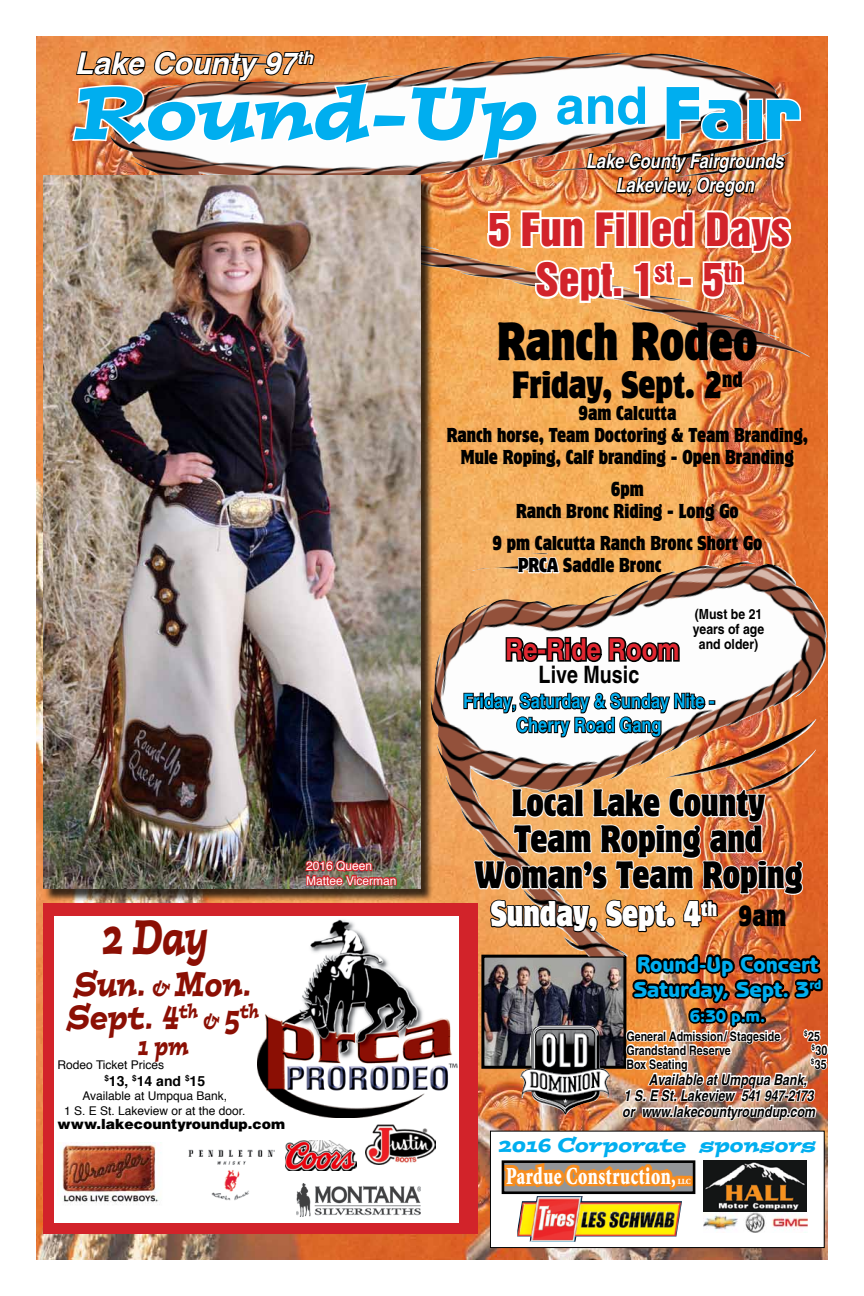
<style>
.page{position:relative;width:864px;height:1296px;background:#fff}
.page>*{position:absolute;margin:0;border:0;box-sizing:border-box;transform-origin:0 0}
.t1{font:italic 74px "Postino";color:#00aeef}
.t2{font:italic 48.6px "Postino";color:#8b0f04;scale:.63 1}
.t3{font:condensed 48px "Motter Corpus Std";color:#000}
.t4{font:42px/50.4px "Helvetica Inserat";color:#d2232a;text-align:center;scale:1.04 1}
.t5{font:condensed 34px/36px "Motter Corpus Std";color:#000;text-align:center}
.t6{font:italic 34px/33px "Postino";color:#8b0f04;scale:.75 1}
.t7{font:condensed 32px "Motter Corpus Std";color:#fff}
.t8{font:italic 700 30px "Helvetica";color:#fff}
.t9{font:700 condensed 30px "Helvetica";color:#e12731}
.t10{font:italic 26px "Postino";color:#8b0f04;scale:.68 1}
.t11{font:900 24.6px "Minion Std";letter-spacing:.03em;color:#fff;scale:.71 1}
.t12{font:700 condensed 24px "Helvetica";color:#000}
.t13{font:800 22px/25px "Benguiat Gothic Std";color:#00aeef}
.t14{font:700 condensed 20px/24px "Helvetica";color:#00aeef;text-align:center}
.t15{font:italic 700 condensed 20px/24px "Helvetica";color:#fff;text-align:center}
.t16{font:italic 20px "Postino";color:#00aeef}
.t17{font:italic 19.8px "Postino";color:#8b0f04;scale:.68 1}
.t18{font:condensed 18px/22px "Motter Corpus Std";color:#000;text-align:center}
.t19{font:800 17px "Benguiat Gothic Std";color:#00aeef}
.t20{font:italic 700 condensed 15px/16px "Helvetica";color:#000}
.t21{font:700 condensed 14px/15px "Helvetica";color:#000;text-align:center;scale:1.07 1}
.t22{font:900 14px "Helvetica";color:#000}
.t23{font:700 14px "Helvetica";color:#000}
.t24{font:700 condensed 13px "Helvetica";color:#000}
.t25{font:12px/14.4px "Helvetica";color:#000;text-align:center}
.t26{font:12px/14.4px "Helvetica";color:#fff}
.t27{font:900 7.9px "Minion Std";color:#fff;scale:.96 1}
.s1{font-family:"JI Axonic";font-style:normal;font-size:80px}
.s2{font-size:20px}
.s3{font-size:34px}
.s4{font-size:18px}
.s5{font-size:26px;color:#000}
</style>
<div class="page">
<img style="left:36px;top:36px;width:792px;height:1224px">
<img style="left:433px;top:53px;width:377px;height:304px">
<img style="left:485px;top:959px;width:12px;height:106px">
<div style="left:481px;top:955px;width:145px;height:114px;border:3px solid #000"></div>
<div style="left:43px;top:904px;width:434px;height:330px;background:#d2232a"></div>
<div style="left:490px;top:1131px;width:334px;height:117px;background:#fff"></div>
<div style="left:490px;top:1131px;width:335px;height:117px;border:1px solid #000"></div>
<div style="left:54px;top:916px;width:404px;height:307px;background:#fff"></div>
<img style="left:257px;top:919px;width:200px;height:198px">
<img style="left:430px;top:553px;width:302px;height:403px">
<svg style="left:504px;top:635px;width:177px;height:29px"></svg>
<svg style="left:462px;top:689px;width:253px;height:58px"></svg>
<div style="left:45px;top:177px;width:388px;height:724px;background:#000;opacity:.75"></div>
<img style="left:43px;top:176px;width:378px;height:713px">
<img style="left:703px;top:1200px;width:104px;height:32px">
<img style="left:517px;top:1200px;width:165px;height:42px">
<img style="left:497px;top:952px;width:331px;height:248px">
<div style="left:502px;top:1160px;width:193px;height:34px;border:3px solid #000"></div>
<img style="left:70px;top:49px;width:732px;height:256px">
<img style="left:296px;top:1184px;width:125px;height:32px">
<img style="left:188px;top:1149px;width:87px;height:51px">
<img style="left:366px;top:1124px;width:69px;height:40px">
<svg style="left:517px;top:556px;width:43px;height:19px"></svg>
<img style="left:473px;top:779px;width:331px;height:163px">
<img style="left:60px;top:1142px;width:101px;height:61px">
<img style="left:304px;top:859px;width:94px;height:31px">
<img style="left:286px;top:1141px;width:70px;height:30px">
<h3 class="t8" style="left:75px;top:39px;width:240px">Lake County 97<sup>th</sup></h3>
<h1 class="t1" style="left:75px;top:63px;width:728px">Round-Up <sup>and</sup> <span class="s1">Fair</span></h1>
<p class="t15" style="left:586px;top:149px;width:199px">Lake County Fairgrounds<br>Lakeview, Oregon</p>
<h3 class="t4" style="left:488px;top:205px;width:292px">5 Fun Filled Days<br>Sept. 1<sup>st</sup> - 5<sup>th</sup></h3>
<h3 class="t3" style="left:497px;top:313px;width:262px">Ranch Rodeo</h3>
<h3 class="t5" style="left:512px;top:368px;width:232px">Friday, Sept. 2<sup>nd</sup></h3>
<p class="t18" style="left:447px;top:403px;width:363px">9am Calcutta<br>Ranch horse, Team Doctoring &amp; Team Branding,<br>Mule Roping, Calf branding - Open Branding</p>
<p class="t18" style="left:516px;top:479px;width:224px">6pm<br>Ranch Bronc Riding - Long Go</p>
<p class="t18" style="left:518px;top:533px;width:246px;text-align:left;text-indent:-26px">9 pm Calcutta Ranch Bronc Short Go<br>PRCA Saddle Bronc</p>
<h2 class="t2" style="left:102px;top:904px;width:170px">2 Day</h2>
<h3 class="t6" style="left:67px;top:967px;width:248px">Sun. <span class="s2">&amp;</span> Mon.<br>Sept. 4<sup>th</sup></h3>
<p class="t17" style="left:203px;top:997px;width:83px"><span class="s2">&amp;</span> <span class="s3">5</span>th</p>
<h3 class="t10" style="left:138px;top:1028px;width:76px">1 pm</h3>
<p class="t25" style="left:58px;top:1058px;width:108px">Rodeo Ticket Prices</p>
<p class="t23" style="left:104px;top:1070px;width:102px"><sup>$</sup>13, <sup>$</sup>14 and <sup>$</sup>15</p>
<p class="t25" style="left:64px;top:1089px;width:183px">Available at Umpqua Bank,<br>1 S. E St. Lakeview or at the door.</p>
<p class="t22" style="left:58px;top:1115px;width:229px">www.lakecountyroundup.com</p>
<p class="t26" style="left:306px;top:859px;width:92px">2016 Queen<br>Mattee Vicerman</p>
<p class="t21" style="left:693px;top:606px;width:68px">(Must be 21 years of age and older)</p>
<h3 class="t9" style="left:505px;top:631px;width:176px">Re-Ride Room</h3>
<h3 class="t12" style="left:539px;top:660px;width:102px">Live Music</h3>
<p class="t14" style="left:463px;top:689px;width:253px">Friday<span class="s4">,</span> Saturday &amp; Sunday Nite -<br>Cherry Road Gang</p>
<h3 class="t5" style="left:474px;top:786px;width:330px">Local Lake County<br>Team Roping and<br>Woman’s Team Roping</h3>
<h3 class="t7" style="left:491px;top:895px;width:297px">Sunday, Sept. 4<sup>th</sup> <span class="s5">9am</span></h3>
<p class="t13" style="left:634px;top:952px;width:189px">Round-Up Concert<br>Saturday, Sept. 3<sup>rd</sup></p>
<p class="t19" style="left:690px;top:1006px;width:77px">6:30 p.m.</p>
<p class="t24" style="left:626px;top:1028px;width:155px">General Admission/ Stageside</p>
<p class="t24" style="left:804px;top:1028px;width:17px"><sup>$</sup>25</p>
<p class="t24" style="left:626px;top:1042px;width:106px">Grandstand Reserve</p>
<p class="t24" style="left:812px;top:1042px;width:17px"><sup>$</sup>30</p>
<p class="t24" style="left:626px;top:1056px;width:63px">Box Seating</p>
<p class="t24" style="left:811px;top:1056px;width:17px"><sup>$</sup>35</p>
<p class="t20" style="left:622px;top:1071px;width:195px;text-indent:27px">Available at Umpqua Bank,<br>1 S. E St. Lakeview 541 947-2173 or www.lakecountyroundup.com</p>
<p class="t16" style="left:498px;top:1132px;width:320px">2016 Corporate sponsors</p>
<h3 class="t11" style="left:506px;top:1163px;width:240px">Pardue Construction,</h3>
<p class="t27" style="left:678px;top:1177px;width:15px">llC</p>
</div>
